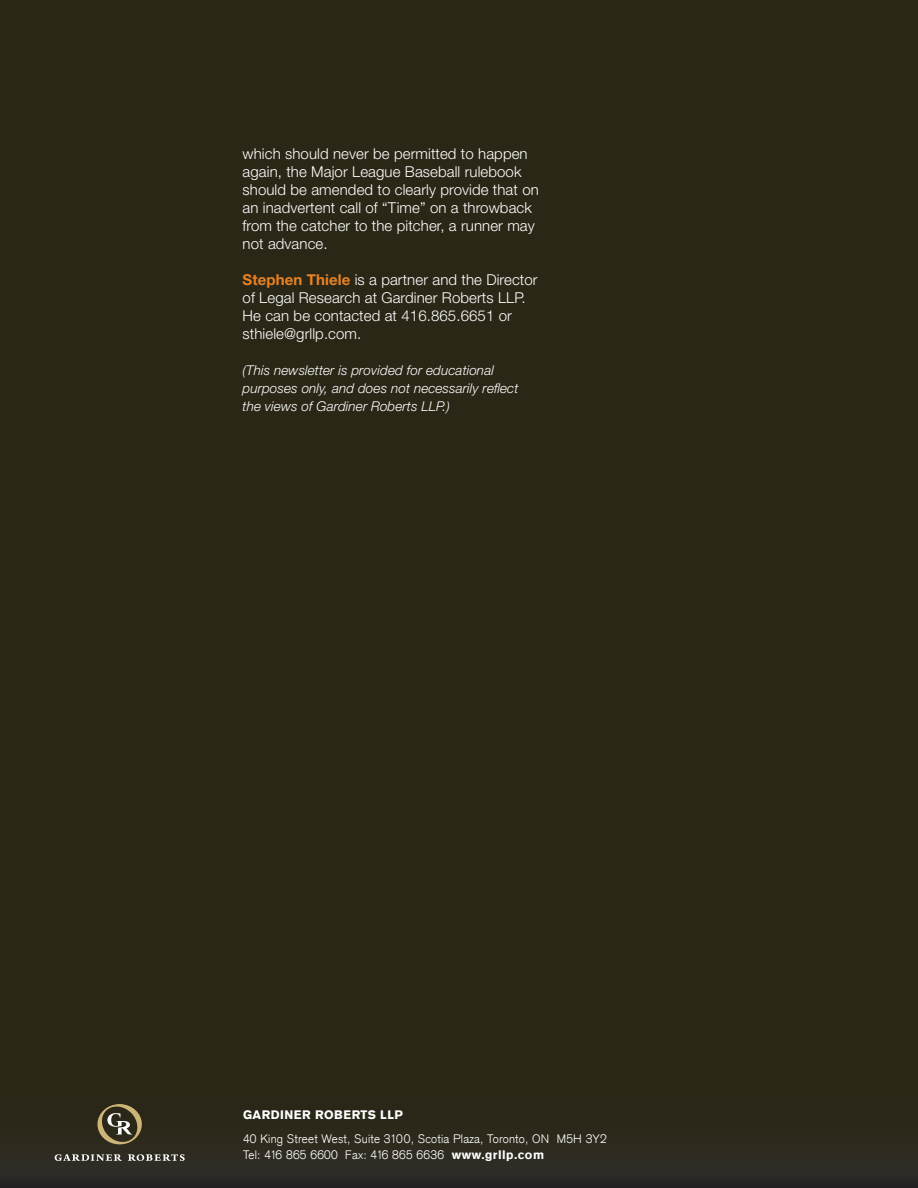
<style>
.page{position:relative;width:918px;height:1188px;background:#2a2717}
.page>*{position:absolute;margin:0;border:0;box-sizing:border-box;transform-origin:0 0}
.t1{font:300 15px/18px "Helvetica Neue LT Std";letter-spacing:.005em;color:#fff}
.t2{font:italic 300 13.5px/18px "Helvetica Neue LT Std";letter-spacing:.005em;color:#fff}
.t3{font:300 12px/16.5px "Akzidenz Grotesk";letter-spacing:.02em;color:#fff}
.t4{font:900 12px "Akzidenz Grotesk";letter-spacing:.04em;color:#fff}
.s1{font-weight:700;color:#e98223}
.s2{font-weight:900}
</style>
<div class="page">
<div style="left:0;top:1087px;width:918px;height:101px;background:#2b281c"></div>
<svg style="left:97px;top:1104px;width:45px;height:40px"></svg>
<svg style="left:55px;top:1154px;width:67px;height:7px"></svg>
<svg style="left:128px;top:1154px;width:57px;height:7px"></svg>
<p class="t1" style="left:243px;top:145px;width:298px">which should never be permitted to happen again, the Major League Baseball rulebook should be amended to clearly provide that on an inadvertent call of “Time” on a throwback from the catcher to the pitcher, a runner may not advance.</p>
<p class="t1" style="left:243px;top:271px;width:297px"><span class="s1">Stephen Thiele</span> is a partner and the Director of Legal Research at Gardiner Roberts LLP.<br>He can be contacted at 416.865.6651 or sthiele@grllp.com.</p>
<p class="t2" style="left:243px;top:361px;width:277px">(This newsletter is provided for educational purposes only, and does not necessarily reflect the views of Gardiner Roberts LLP.)</p>
<p class="t4" style="left:243px;top:1107px;width:162px">GARDINER ROBERTS LLP</p>
<p class="t3" style="left:243px;top:1130px;width:365px">40 King Street West, Suite 3100, Scotia Plaza, Toronto, ON M5H 3Y2<br>Tel: 416 865 6600 Fax: 416 865 6636 <span class="s2">www.grllp.com</span></p>
</div>
